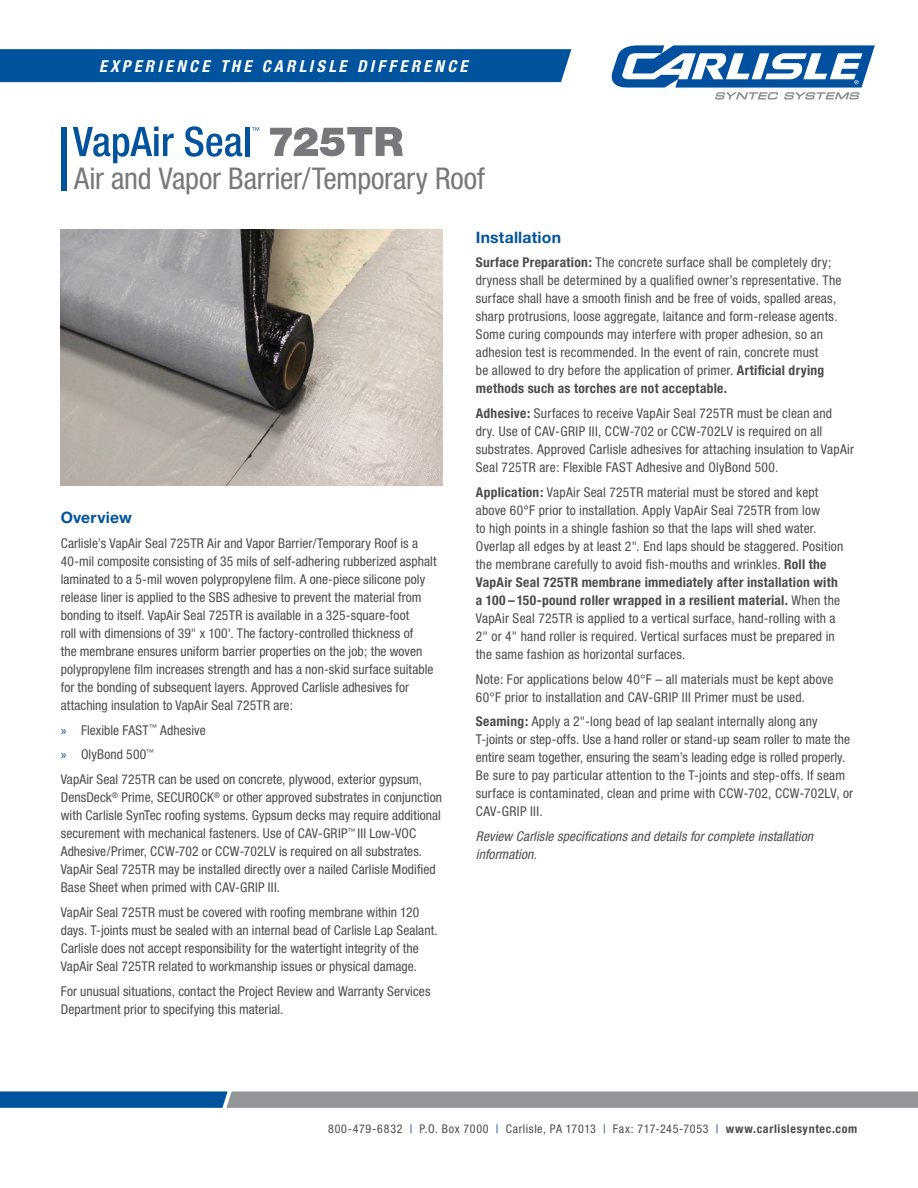
<style>
.page{position:relative;width:918px;height:1188px;background:#fff}
.page>*{position:absolute;margin:0;border:0;box-sizing:border-box;transform-origin:0 0}
.t1{font:condensed 30px "Helvetica Neue";letter-spacing:-.005em;color:#76787b}
.t2{font:italic 700 condensed 16.5px "Helvetica Neue";letter-spacing:.205em;color:#fff}
.t3{font:700 15.75px "Helvetica Neue";letter-spacing:.01em;color:#01539e}
.t4{font:condensed 13.5px/18px "Helvetica Neue";letter-spacing:.01em;color:#4b4c4d}
.t5{font:italic condensed 13.5px/18px "Helvetica Neue";letter-spacing:.01em;color:#4b4c4d}
.t6{font:condensed 12px "Helvetica Neue";letter-spacing:.05em;color:#4b4c4d}
.s1{font-family:"Myriad Pro";font-stretch:normal;color:#01539e}
.s2{font-weight:700}
.s3{color:#01539e}
</style>
<div class="page">
<svg style="left:0;top:1091px;width:918px;height:17px;background:#74899d"></svg>
<div style="left:0;top:49px;width:571px;height:33px;background:#01539e"></div>
<svg style="left:612px;top:45px;width:263px;height:55px"></svg>
<img style="left:61px;top:230px;width:381px;height:256px">
<svg style="left:270px;top:127px;width:133px;height:29px"></svg>
<svg style="left:73px;top:127px;width:101px;height:36px"></svg>
<svg style="left:185px;top:126px;width:57px;height:31px"></svg>
<hr style="left:245px;top:127px;width:4px;height:29px;background:#01539e">
<svg style="left:252px;top:127px;width:7px;height:4px"></svg>
<div style="left:61px;top:127px;width:6px;height:63px;background:#01539e"></div>
<p class="t2" style="left:99px;top:56px;width:370px">EXPERIENCE THE CARLISLE DIFFERENCE</p>
<p class="t1" style="left:74px;top:161px;width:412px">Air and Vapor Barrier/Temporary Roof</p>
<p class="t3" style="left:61px;top:508px;width:73px">Overview</p>
<p class="t4" style="left:61px;top:534px;width:377px">Carlisle’s VapAir Seal 725TR Air and Vapor Barrier/Temporary Roof is a 40-mil composite consisting of 35 mils of self-adhering rubberized asphalt laminated to a 5-mil woven polypropylene film. A one-piece silicone poly release liner is applied to the SBS adhesive to prevent the material from bonding to itself. VapAir Seal 725TR is available in a 325-square-foot<br>roll with dimensions of 39" x 100'. The factory-controlled thickness of<br>the membrane ensures uniform barrier properties on the job; the woven polypropylene film increases strength and has a non-skid surface suitable for the bonding of subsequent layers. Approved Carlisle adhesives for attaching insulation to VapAir Seal 725TR are:</p>
<p class="t4" style="left:61px;top:721px;width:146px"><span class="s1">»</span> Flexible FAST<sup>™</sup> Adhesive</p>
<p class="t4" style="left:61px;top:746px;width:95px"><span class="s1">»</span> OlyBond 500<sup>™</sup></p>
<p class="t4" style="left:61px;top:770px;width:383px">VapAir Seal 725TR can be used on concrete, plywood, exterior gypsum, DensDeck<sup>®</sup> Prime, SECUROCK<sup>®</sup> or other approved substrates in conjunction with Carlisle SynTec roofing systems. Gypsum decks may require additional securement with mechanical fasteners. Use of CAV-GRIP<sup>™</sup> III Low-VOC Adhesive/Primer, CCW-702 or CCW-702LV is required on all substrates.<br>VapAir Seal 725TR may be installed directly over a nailed Carlisle Modified Base Sheet when primed with CAV-GRIP III.</p>
<p class="t4" style="left:61px;top:903px;width:378px">VapAir Seal 725TR must be covered with roofing membrane within 120 days. T-joints must be sealed with an internal bead of Carlisle Lap Sealant.<br>Carlisle does not accept responsibility for the watertight integrity of the VapAir Seal 725TR related to workmanship issues or physical damage.</p>
<p class="t4" style="left:61px;top:982px;width:371px">For unusual situations, contact the Project Review and Warranty Services<br>Department prior to specifying this material.</p>
<p class="t3" style="left:476px;top:227px;width:87px">Installation</p>
<p class="t4" style="left:476px;top:253px;width:367px"><span class="s2">Surface Preparation:</span> The concrete surface shall be completely dry; dryness shall be determined by a qualified owner’s representative. The surface shall have a smooth finish and be free of voids, spalled areas, sharp protrusions, loose aggregate, laitance and form-release agents.<br>Some curing compounds may interfere with proper adhesion, so an adhesion test is recommended. In the event of rain, concrete must<br>be allowed to dry before the application of primer. <span class="s2">Artificial drying methods such as torches are not acceptable.</span></p>
<p class="t4" style="left:476px;top:404px;width:380px"><span class="s2">Adhesive:</span> Surfaces to receive VapAir Seal 725TR must be clean and dry. Use of CAV-GRIP III, CCW-702 or CCW-702LV is required on all substrates. Approved Carlisle adhesives for attaching insulation to VapAir Seal 725TR are: Flexible FAST Adhesive and OlyBond 500.</p>
<p class="t4" style="left:476px;top:483px;width:369px"><span class="s2">Application:</span> VapAir Seal 725TR material must be stored and kept above 60°F prior to installation. Apply VapAir Seal 725TR from low<br>to high points in a shingle fashion so that the laps will shed water.<br>Overlap all edges by at least 2". End laps should be staggered. Position the membrane carefully to avoid fish-mouths and wrinkles. <span class="s2">Roll the VapAir Seal 725TR membrane immediately after installation with a 100 –150-pound roller wrapped in a resilient material.</span> When the VapAir Seal 725TR is applied to a vertical surface, hand-rolling with a 2" or 4" hand roller is required. Vertical surfaces must be prepared in the same fashion as horizontal surfaces.</p>
<p class="t4" style="left:476px;top:670px;width:359px">Note: For applications below 40°F – all materials must be kept above<br>60°F prior to installation and CAV-GRIP III Primer must be used.</p>
<p class="t4" style="left:476px;top:712px;width:379px"><span class="s2">Seaming:</span> Apply a 2"-long bead of lap sealant internally along any T-joints or step-offs. Use a hand roller or stand-up seam roller to mate the entire seam together, ensuring the seam’s leading edge is rolled properly.<br>Be sure to pay particular attention to the T-joints and step-offs. If seam surface is contaminated, clean and prime with CCW-702, CCW-702LV, or CAV-GRIP III.</p>
<p class="t5" style="left:476px;top:827px;width:339px">Review Carlisle specifications and details for complete installation information.</p>
<p class="t6" style="left:328px;top:1122px;width:531px">800-479-6832 <span class="s3">|</span> P.O. Box 7000 <span class="s3">|</span> Carlisle, PA 17013 <span class="s3">|</span> Fax: 717-245-7053 <span class="s3">|</span> <span class="s2">www.carlislesyntec.com</span></p>
</div>
